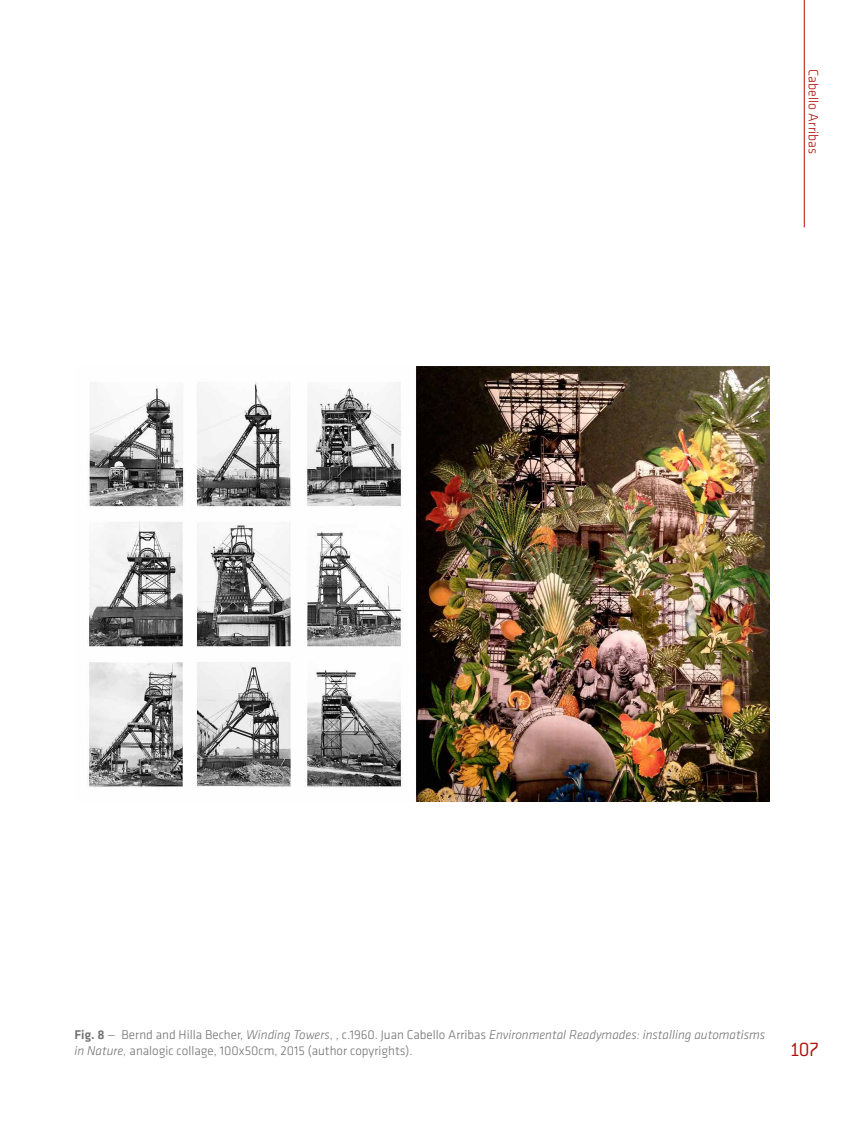
<style>
.page{position:relative;width:844px;height:1141px;background:#fff}
.page>*{position:absolute;margin:0;border:0;box-sizing:border-box;transform-origin:0 0}
.t1{font:300 21px "Conduit ITC";color:#ae0f0a}
.t2{font:300 14px "Klavika";color:#ae0f0a}
.t3{font:300 13.12px/15.8px "Klavika";color:#706f6f}
.s1{font-weight:500}
.s2{font-style:italic}
</style>
<div class="page">
<hr style="left:803px;top:0;width:1px;height:227px;background:#ae0f0a">
<img style="left:87px;top:367px;width:682px;height:434px">
<p class="t2" style="left:820px;top:69px;width:86px;rotate:90deg">Cabello Arribas</p>
<p class="t3" style="left:74px;top:1027px;width:692px"><span class="s1">Fig. 8</span> — Bernd and Hilla Becher, <span class="s2">Winding Towers</span>, , c.1960. Juan Cabello Arribas <span class="s2">Environmental Readymades: installing automatisms in Nature,</span> analogic collage, 100x50cm, 2015 (author copyrights).</p>
<h1 class="t1" style="left:789px;top:1038px;width:31px">107</h1>
</div>
